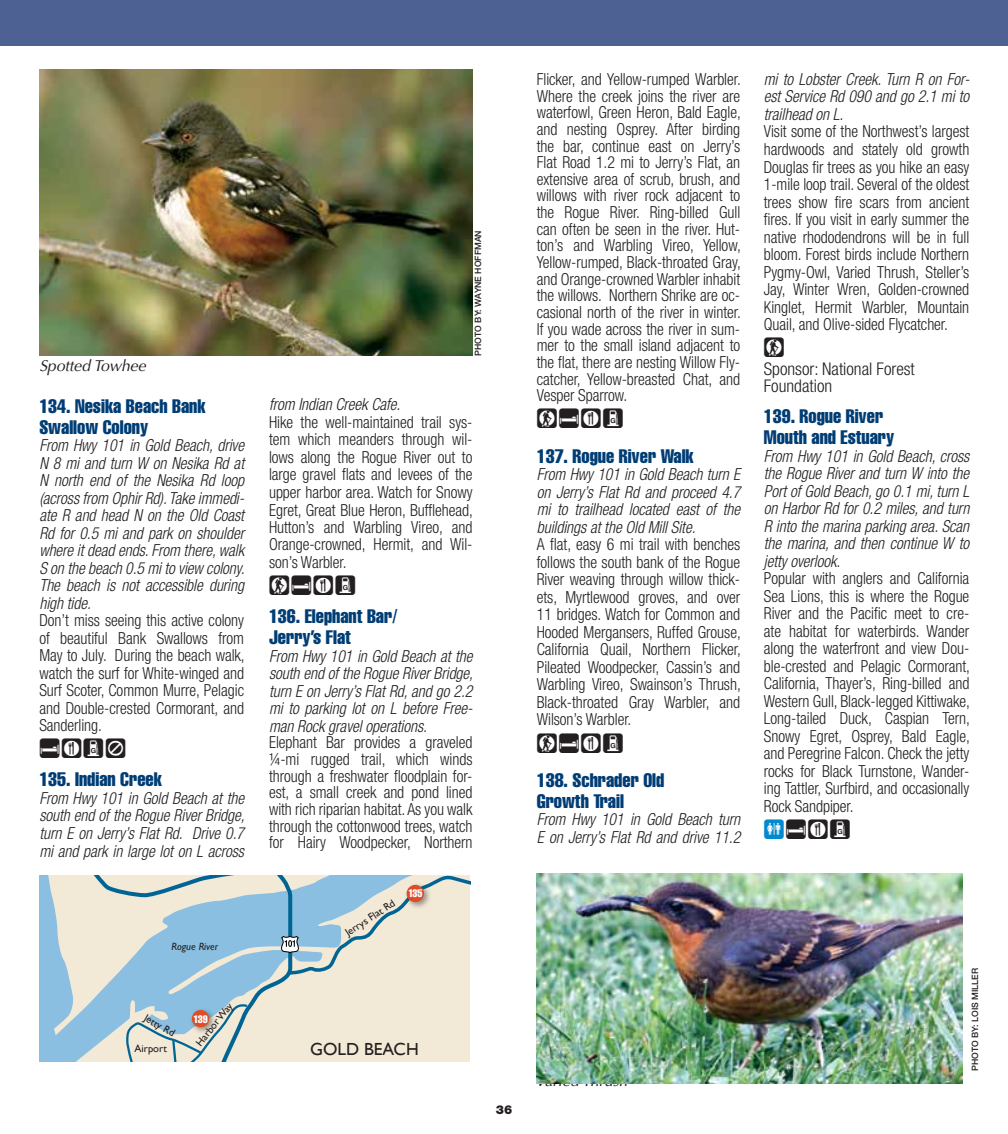
<style>
.page{position:relative;width:1008px;height:1134px;background:#fff}
.page>*{position:absolute;margin:0;border:0;box-sizing:border-box;transform-origin:0 0}
.t1{font:24.5px "Birdfont 3";letter-spacing:.06em;color:#231f20}
.t2{font:extra-condensed 19.25px/21px "Helvetica";color:#003d75}
.t3{font:300 condensed 17.5px/17.5px "Helvetica Neue";color:#231f20}
.t4{font:17.5px "Gill Sans";color:#231f20}
.t5{font:300 condensed 16.62px/17.5px "Helvetica Neue";letter-spacing:-.005em;color:#231f20;text-align:justify;scale:.95 1}
.t6{font:italic 300 condensed 16.62px/17.5px "Helvetica Neue";letter-spacing:-.005em;color:#231f20;text-align:justify;scale:.95 1}
.t7{font:italic 15.75px "Optima";color:#231f20}
.t8{font:900 12.25px "Helvetica Neue";color:#231f20}
.t9{font:extra-condensed 10.67px "Helvetica";letter-spacing:-.04em;color:#fff}
.t10{font:10.5px "Gill Sans";color:#231f20}
.t11{font:italic 10.5px "Gill Sans";color:#231f20}
.t12{font:500 8.75px "Helvetica Neue";color:#231f20}
.s1{color:#0089cf}
</style>
<div class="page">
<div style="left:0;top:0;width:1008px;height:46px;background:#4d6292"></div>
<img style="left:39px;top:70px;width:433px;height:285px">
<svg style="left:39px;top:875px;width:47px;height:187px;background:#b5d0dc"></svg>
<svg style="left:86px;top:875px;width:384px;height:187px;background:#cad6d5"></svg>
<img style="left:537px;top:874px;width:426px;height:210px">
<p class="t7" style="left:39px;top:356px;width:108px">Spotted Towhee</p>
<p class="t2" style="left:39px;top:395px;width:168px">134. Nesika Beach Bank<br>Swallow Colony</p>
<p class="t6" style="left:39px;top:436px;width:218px">From Hwy 101 in Gold Beach, drive N 8 mi and turn W on Nesika Rd at N north end of the Nesika Rd loop (across from Ophir Rd). Take immedi&shy;ate R and head N on the Old Coast Rd for 0.5 mi and park on shoulder where it dead ends. From there, walk S on the beach 0.5 mi to view colony.<br>The beach is not accessible during high tide.</p>
<p class="t5" style="left:39px;top:611px;width:218px">Don’t miss seeing this active colony of beautiful Bank Swallows from May to July. During the beach walk, watch the surf for White-winged and Surf Scoter, Common Murre, Pelagic and Double-crested Cormorant, and Sanderling.</p>
<h1 class="t1" style="left:39px;top:736px;width:88px">EFGL</h1>
<p class="t2" style="left:39px;top:769px;width:124px">135. Indian Creek</p>
<p class="t6" style="left:39px;top:789px;width:218px">From Hwy 101 in Gold Beach at the south end of the Rogue River Bridge, turn E on Jerry’s Flat Rd. Drive 0.7 mi and park in large lot on L across</p>
<p class="t11" style="left:172px;top:941px;width:48px">Rogue River</p>
<p class="t12" style="left:473px;top:356px;width:127px;rotate:-90deg">PHOTO BY: Wayne Hoffman</p>
<p class="t6" style="left:269px;top:396px;width:140px">from Indian Creek Cafe.</p>
<p class="t5" style="left:269px;top:413px;width:216px">Hike the well-maintained trail sys&shy;tem which meanders through wil&shy;lows along the Rogue River out to large gravel flats and levees of the upper harbor area. Watch for Snowy Egret, Great Blue Heron, Bufflehead, Hutton’s and Warbling Vireo, and Orange-crowned, Hermit, and Wil&shy;son’s Warbler.</p>
<h1 class="t1" style="left:269px;top:572px;width:88px">AEFG</h1>
<p class="t2" style="left:269px;top:606px;width:130px">136. Elephant Bar/<br>Jerry’s Flat</p>
<p class="t6" style="left:269px;top:647px;width:216px">From Hwy 101 in Gold Beach at the south end of the Rogue River Bridge, turn E on Jerry’s Flat Rd, and go 2.2 mi to parking lot on L before Free&shy;man Rock gravel operations.</p>
<p class="t5" style="left:269px;top:734px;width:216px;line-height:16.6px">Elephant Bar provides a graveled ¼-mi rugged trail, which winds through a freshwater floodplain for&shy;est, a small creek and pond lined with rich riparian habitat. As you walk through the cottonwood trees, watch for Hairy Woodpecker, Northern</p>
<p class="t10" style="left:343px;top:928px;width:59px;rotate:-33deg">Jerrys FlatRd</p>
<p class="t9" style="left:408px;top:887px;width:16px">135</p>
<p class="t10" style="left:193px;top:1041px;width:54px;rotate:-52deg">Harbor Way</p>
<p class="t10" style="left:148px;top:1012px;width:35px;rotate:30deg">Jetty Rd</p>
<p class="t10" style="left:135px;top:1042px;width:34px">Airport</p>
<p class="t4" style="left:310px;top:1039px;width:110px">GOLD BEACH</p>
<p class="t9" style="left:194px;top:1012px;width:16px">139</p>
<p class="t8" style="left:496px;top:1102px;width:18px">36</p>
<p class="t5" style="left:537px;top:71px;width:216px;line-height:16.6px">Flicker, and Yellow-rumped Warbler.<br>Where the creek joins the river are waterfowl, Green Heron, Bald Eagle, and nesting Osprey. After birding the bar, continue east on Jerry’s Flat Road 1.2 mi to Jerry’s Flat, an extensive area of scrub, brush, and willows with river rock adjacent to the Rogue River. Ring-billed Gull can often be seen in the river. Hut&shy;ton’s and Warbling Vireo, Yellow, Yellow-rumped, Black-throated Gray, and Orange-crowned Warbler inhabit the willows. Northern Shrike are oc&shy;casional north of the river in winter.<br>If you wade across the river in sum&shy;mer to the small island adjacent to the flat, there are nesting Willow Fly&shy;catcher, Yellow-breasted Chat, and Vesper Sparrow.</p>
<h1 class="t1" style="left:537px;top:406px;width:88px">AEFG</h1>
<p class="t2" style="left:537px;top:445px;width:159px">137. Rogue River Walk</p>
<p class="t6" style="left:537px;top:466px;width:216px">From Hwy 101 in Gold Beach turn E on Jerry’s Flat Rd and proceed 4.7 mi to trailhead located east of the buildings at the Old Mill Site.</p>
<p class="t5" style="left:537px;top:536px;width:216px">A flat, easy 6 mi trail with benches follows the south bank of the Rogue River weaving through willow thick&shy;ets, Myrtlewood groves, and over 11 bridges. Watch for Common and Hooded Mergansers, Ruffed Grouse, California Quail, Northern Flicker, Pileated Woodpecker, Cassin’s and Warbling Vireo, Swainson’s Thrush, Black-throated Gray Warbler, and Wilson’s Warbler.</p>
<h1 class="t1" style="left:537px;top:730px;width:88px">AEFG</h1>
<p class="t2" style="left:537px;top:769px;width:129px">138. Schrader Old<br>Growth Trail</p>
<p class="t6" style="left:537px;top:811px;width:216px">From Hwy 101 in Gold Beach turn<br>E on Jerry’s Flat Rd and drive 11.2</p>
<p class="t6" style="left:764px;top:70px;width:218px">mi to Lobster Creek. Turn R on For&shy;est Service Rd 090 and go 2.1 mi to trailhead on L.</p>
<p class="t5" style="left:764px;top:123px;width:218px">Visit some of the Northwest’s largest hardwoods and stately old growth Douglas fir trees as you hike an easy 1-mile loop trail. Several of the oldest trees show fire scars from ancient fires. If you visit in early summer the native rhododendrons will be in full bloom. Forest birds include Northern Pygmy-Owl, Varied Thrush, Steller’s Jay, Winter Wren, Golden-crowned Kinglet, Hermit Warbler, Mountain Quail, and Olive-sided Flycatcher.</p>
<h1 class="t1" style="left:764px;top:334px;width:22px">A</h1>
<p class="t3" style="left:764px;top:360px;width:152px">Sponsor: National Forest<br>Foundation</p>
<p class="t2" style="left:764px;top:406px;width:132px">139. Rogue River<br>Mouth and Estuary</p>
<p class="t6" style="left:764px;top:447px;width:218px">From Hwy 101 in Gold Beach, cross the Rogue River and turn W into the Port of Gold Beach, go 0.1 mi, turn L on Harbor Rd for 0.2 miles, and turn R into the marina parking area. Scan the marina, and then continue W to jetty overlook.</p>
<p class="t5" style="left:764px;top:570px;width:218px">Popular with anglers and California Sea Lions, this is where the Rogue River and the Pacific meet to cre&shy;ate habitat for waterbirds. Wander along the waterfront and view Dou&shy;ble-crested and Pelagic Cormorant, California, Thayer’s, Ring-billed and Western Gull, Black-legged Kittiwake, Long-tailed Duck, Caspian Tern, Snowy Egret, Osprey, Bald Eagle, and Peregrine Falcon. Check the jetty rocks for Black Turnstone, Wander&shy;ing Tattler, Surfbird, and occasionally Rock Sandpiper.</p>
<h1 class="t1" style="left:764px;top:816px;width:88px"><span class="s1">C</span>EFG</h1>
<p class="t7" style="left:535px;top:1072px;width:94px">Varied Thrush</p>
<p class="t12" style="left:970px;top:1071px;width:105px;rotate:-90deg">PHOTO BY: Lois Miller</p>
</div>
